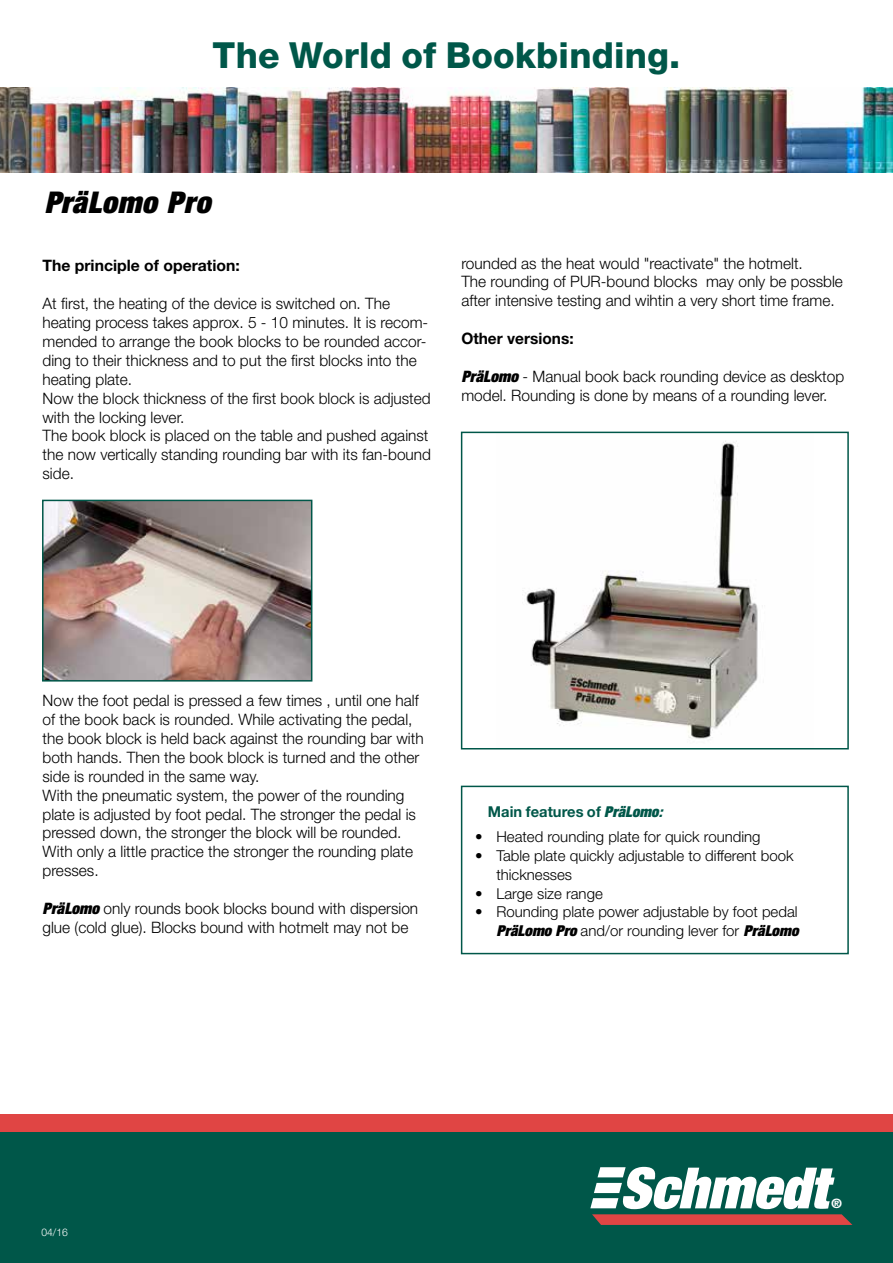
<style>
.page{position:relative;width:893px;height:1263px;background:#fff}
.page>*{position:absolute;margin:0;border:0;box-sizing:border-box;transform-origin:0 0}
.t1{font:800 36px "Helvetica Neue LT Std";letter-spacing:.005em;color:#005749}
.t2{font:italic 900 condensed 30px "Helvetica Neue LT Std";letter-spacing:.02em;color:#000}
.t3{font:300 15.75px/18.9px "Helvetica Neue LT Std";color:#000}
.t4{font:700 15.75px "Helvetica Neue LT Std";color:#000}
.t5{font:300 15px/18.8px "Helvetica Neue LT Std";color:#000}
.t6{font:700 15px "Helvetica Neue LT Std";letter-spacing:.005em;color:#005749}
.t7{font:800 13.05px "Helvetica Neue LT Std";color:#fff}
.t8{font:300 10.5px "Helvetica Neue LT Std";color:#fff}
.s1{font-weight:900;font-style:italic;font-stretch:condensed}
.s2{font-style:italic}
</style>
<div class="page">
<img style="left:525px;top:441px;width:233px;height:298px">
<div style="left:461px;top:432px;width:388px;height:317px;border:2px solid #005749"></div>
<img style="left:45px;top:503px;width:264px;height:175px">
<div style="left:42px;top:500px;width:270px;height:181px;border:2px solid #005749"></div>
<div style="left:461px;top:786px;width:388px;height:168px;border:2px solid #005749"></div>
<img style="left:0;top:88px;width:893px;height:84px">
<div style="left:0;top:1131px;width:893px;height:132px;background:#005749"></div>
<div style="left:0;top:1114px;width:893px;height:17px;background:#e04544"></div>
<svg style="left:590px;top:1167px;width:262px;height:58px"></svg>
<h1 class="t1" style="left:213px;top:34px;width:469px">The World of Bookbinding.</h1>
<h2 class="t2" style="left:45px;top:183px;width:167px">PräLomo Pro</h2>
<p class="t4" style="left:43px;top:256px;width:199px">The principle of operation:</p>
<p class="t3" style="left:43px;top:294px;width:390px">At first, the heating of the device is switched on. The heating process takes approx. 5 - 10 minutes. It is recom&shy;mended to arrange the book blocks to be rounded accor&shy;ding to their thickness and to put the first blocks into the heating plate.<br>Now the block thickness of the first book block is adjusted with the locking lever.<br>The book block is placed on the table and pushed against the now vertically standing rounding bar with its fan-bound side.</p>
<p class="t3" style="left:461px;top:253px;width:383px">rounded as the heat would "reactivate" the hotmelt.<br>The rounding of PUR-bound blocks may only be possble after intensive testing and wihtin a very short time frame.</p>
<p class="t4" style="left:461px;top:328px;width:114px">Other versions:</p>
<p class="t3" style="left:461px;top:366px;width:384px"><span class="s1">PräLomo</span> - Manual book back rounding device as desktop model. Rounding is done by means of a rounding lever.</p>
<p class="t3" style="left:43px;top:691px;width:383px">Now the foot pedal is pressed a few times , until one half of the book back is rounded. While activating the pedal, the book block is held back against the rounding bar with both hands. Then the book block is turned and the other side is rounded in the same way.<br>With the pneumatic system, the power of the rounding plate is adjusted by foot pedal. The stronger the pedal is pressed down, the stronger the block will be rounded.<br>With only a little practice the stronger the rounding plate presses.</p>
<p class="t3" style="left:43px;top:898px;width:377px"><span class="s1">PräLomo</span> only rounds book blocks bound with dispersion glue (cold glue). Blocks bound with hotmelt may not be</p>
<p class="t6" style="left:488px;top:802px;width:181px">Main features of <span class="s1">PräLomo</span><span class="s2">:</span></p>
<p class="t5" style="left:475px;top:827px;width:287px">• Heated rounding plate for quick rounding</p>
<p class="t5" style="left:496px;top:846px;width:299px;text-indent:-21px">• Table plate quickly adjustable to different book thicknesses</p>
<p class="t5" style="left:475px;top:883px;width:129px">• Large size range</p>
<p class="t5" style="left:475px;top:902px;width:325px;text-align:right">• Rounding plate power adjustable by foot pedal<br><span class="s1">PräLomo Pro</span> and/or rounding lever for <span class="s1">PräLomo</span></p>
<p class="t8" style="left:41px;top:1226px;width:28px">04/16</p>
<p class="t7" style="left:832px;top:1196px;width:12px">®</p>
</div>
